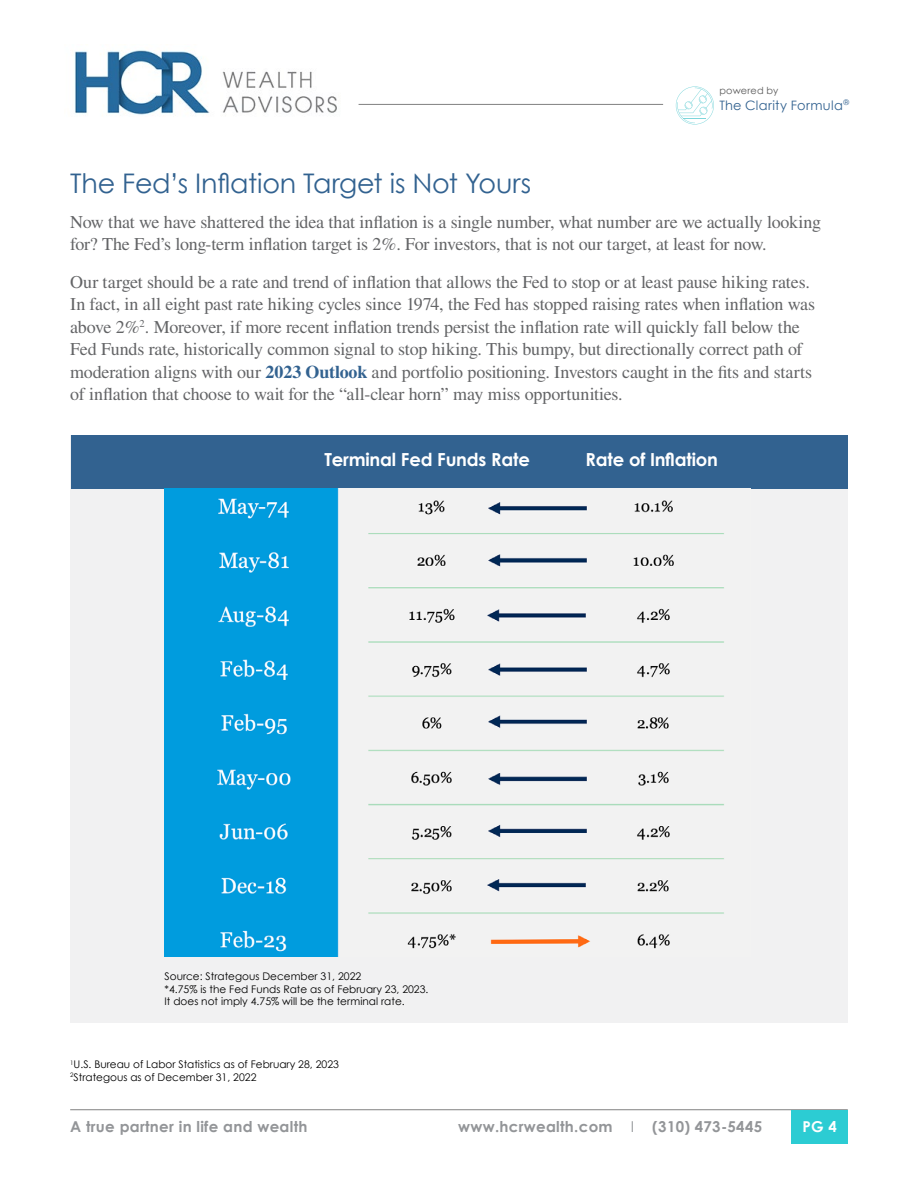
<style>
.page{position:relative;width:918px;height:1188px;background:#fff}
.page>*{position:absolute;margin:0;border:0;box-sizing:border-box;transform-origin:0 0}
.t1{font:27px "Century Gothic";letter-spacing:-.01em;color:#326290}
.t2{font:18px/22.5px "Times";letter-spacing:-.01em;color:#636466}
.t3{font:700 18px "Century Gothic";letter-spacing:-.01em;color:#fff}
.t4{font:700 15px "Century Gothic";letter-spacing:.02em;color:#939598}
.t5{font:700 15px "Century Gothic";color:#fff}
.t6{font:12.9px "Century Gothic";letter-spacing:.025em;color:#326290}
.t7{font:10.5px/12.6px "Century Gothic";color:#000}
.t8{font:9.75px "Century Gothic";letter-spacing:.01em;color:#595959}
.s1{font-weight:700;color:#326290}
.s2{font-weight:400}
</style>
<div class="page">
<hr style="left:70px;top:1109px;width:778px;height:1px;background:#808080">
<div style="left:791px;top:1110px;width:57px;height:34px;background:#2cccd3"></div>
<img style="left:74px;top:50px;width:263px;height:65px">
<hr style="left:359px;top:104px;width:304px;height:1px;background:#808080">
<svg style="left:676px;top:86px;width:38px;height:39px"></svg>
<div style="left:70px;top:435px;width:778px;height:588px;background:#f1f1f2"></div>
<div style="left:71px;top:435px;width:777px;height:54px;background:#326290"></div>
<img style="left:165px;top:489px;width:559px;height:467px">
<p class="t8" style="left:719px;top:85px;width:61px">powered by</p>
<p class="t6" style="left:719px;top:97px;width:131px">The Clarity Formula<sup>®</sup></p>
<h1 class="t1" style="left:70px;top:167px;width:463px">The Fed’s Inflation Target is Not Yours</h1>
<p class="t2" style="left:70px;top:210px;width:753px">Now that we have shattered the idea that inflation is a single number, what number are we actually looking for? The Fed’s long-term inflation target is 2%. For investors, that is not our target, at least for now.</p>
<p class="t2" style="left:70px;top:270px;width:746px">Our target should be a rate and trend of inflation that allows the Fed to stop or at least pause hiking rates.<br>In fact, in all eight past rate hiking cycles since 1974, the Fed has stopped raising rates when inflation was above 2%<sup>2</sup>. Moreover, if more recent inflation trends persist the inflation rate will quickly fall below the Fed Funds rate, historically common signal to stop hiking. This bumpy, but directionally correct path of moderation aligns with our <span class="s1">2023 Outlook</span> and portfolio positioning. Investors caught in the fits and starts of inflation that choose to wait for the “all-clear horn” may miss opportunities.</p>
<p class="t3" style="left:324px;top:449px;width:207px">Terminal Fed Funds Rate</p>
<p class="t3" style="left:586px;top:449px;width:134px">Rate of Inflation</p>
<p class="t7" style="left:165px;top:970px;width:265px">Source: Strategous December 31, 2022<br>*4.75% is the Fed Funds Rate as of February 23, 2023.<br>It does not imply 4.75% will be the terminal rate.</p>
<p class="t7" style="left:70px;top:1058px;width:270px"><sup>1</sup>U.S. Bureau of Labor Statistics as of February 28, 2023<br><sup>2</sup>Strategous as of December 31, 2022</p>
<p class="t4" style="left:70px;top:1117px;width:239px">A true partner in life and wealth</p>
<p class="t4" style="left:458px;top:1117px;width:305px">www.hcrwealth.com <span class="s2">I</span> (310) 473-5445</p>
<p class="t5" style="left:802px;top:1117px;width:36px">PG 4</p>
</div>
